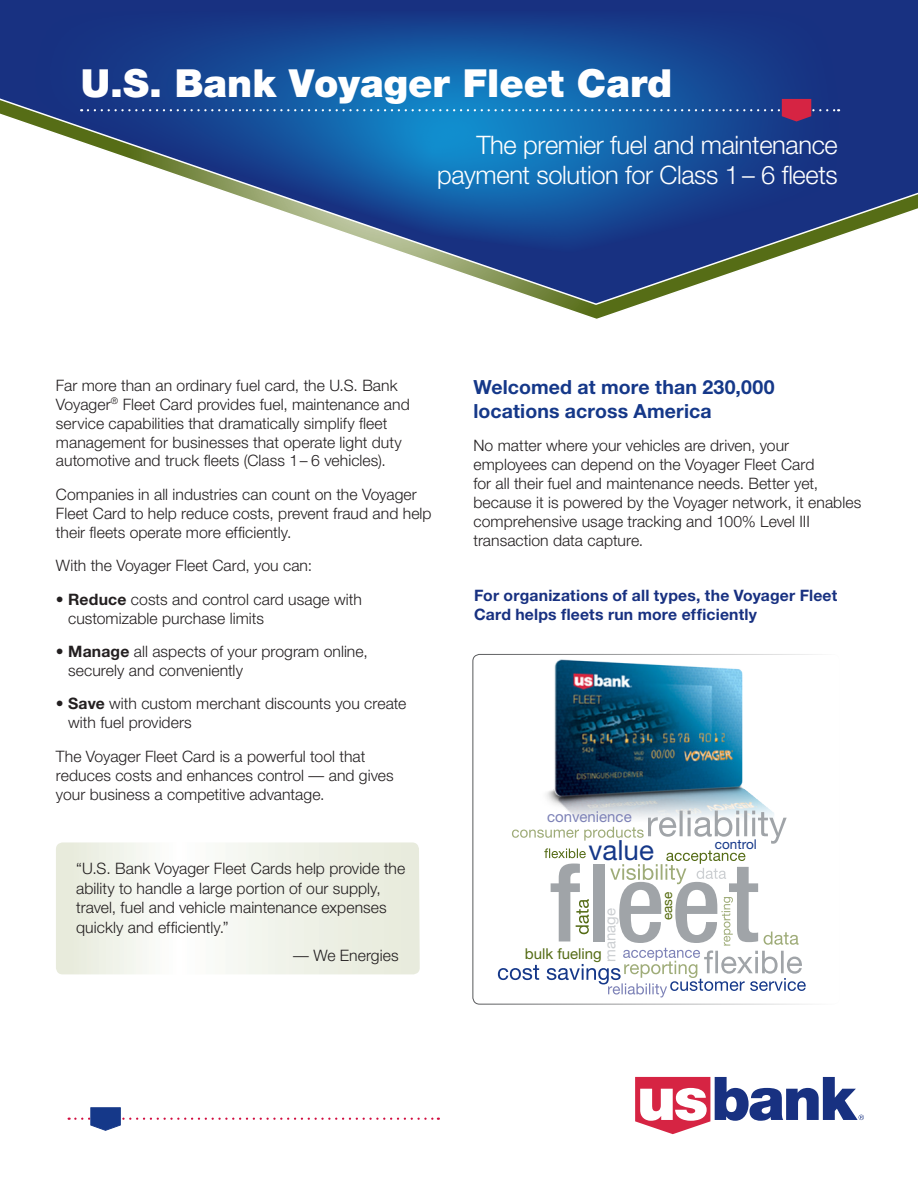
<style>
.page{position:relative;width:918px;height:1188px;background:#fff}
.page>*{position:absolute;margin:0;border:0;box-sizing:border-box;transform-origin:0 0}
.t1{font:900 38.7px "Helvetica Neue";color:#fff}
.t2{font:27.9px "Helvetica Neue";color:#153889}
.t3{font:300 25.5px/30px "Helvetica Neue";letter-spacing:-.015em;color:#fff;text-align:right}
.Body_Copy{font:700 19.5px/24px "Helvetica Neue";letter-spacing:.005em;color:#153889}
.Body_Copy-2{font:300 15.75px/18.9px "Helvetica Neue";letter-spacing:.005em;color:#231f20}
.Body_Copy-3{font:700 15.75px/18.9px "Helvetica Neue";letter-spacing:.015em;color:#183181}
.t4{font:15px "Helvetica Neue";color:#7d82b7}
.t5{font:15px "Helvetica Neue";color:#556c16}
.t6{font:15px "Helvetica Neue";color:#cccfd2}
.t7{font:13.5px "Helvetica Neue";color:#153889}
.t8{font:13.5px "Helvetica Neue";color:#556b0e}
.s1{font-weight:700}
</style>
<div class="page">
<svg style="left:0;top:0;width:918px;height:306px"></svg>
<svg style="left:15px;top:10px;width:834px;height:243px;background:#3c67a3"></svg>
<svg style="left:88px;top:99px;width:751px;height:23px;background:#205ea4"></svg>
<svg style="left:69px;top:1107px;width:370px;height:24px"></svg>
<svg style="left:635px;top:1077px;width:229px;height:57px"></svg>
<img style="left:528px;top:654px;width:246px;height:157px">
<svg style="left:56px;top:842px;width:364px;height:132px"></svg>
<svg style="left:498px;top:811px;width:308px;height:187px"></svg>
<p class="t1" style="left:81px;top:60px;width:593px">U.S. Bank Voyager Fleet Card</p>
<p class="t3" style="left:437px;top:130px;width:402px">The premier fuel and maintenance payment solution for Class 1– 6 fleets</p>
<p class="Body_Copy-2" style="left:56px;top:375px;width:355px">Far more than an ordinary fuel card, the U.S. Bank Voyager<sup>®</sup> Fleet Card provides fuel, maintenance and service capabilities that dramatically simplify fleet management for businesses that operate light duty automotive and truck fleets (Class 1– 6 vehicles).</p>
<p class="Body_Copy-2" style="left:56px;top:485px;width:377px">Companies in all industries can count on the Voyager<br>Fleet Card to help reduce costs, prevent fraud and help their fleets operate more efficiently.</p>
<p class="Body_Copy-2" style="left:56px;top:556px;width:258px">With the Voyager Fleet Card, you can:</p>
<p class="Body_Copy-2" style="left:68px;top:589px;width:295px;text-indent:-12px">• <span class="s1">Reduce</span> costs and control card usage with customizable purchase limits</p>
<p class="Body_Copy-2" style="left:68px;top:642px;width:301px;text-indent:-12px">• <span class="s1">Manage</span> all aspects of your program online, securely and conveniently</p>
<p class="Body_Copy-2" style="left:68px;top:694px;width:340px;text-indent:-12px">• <span class="s1">Save</span> with custom merchant discounts you create with fuel providers</p>
<p class="Body_Copy-2" style="left:56px;top:746px;width:339px">The Voyager Fleet Card is a powerful tool that reduces costs and enhances control — and gives your business a competitive advantage.</p>
<p class="Body_Copy-2" style="left:76px;top:859px;width:331px;line-height:19.5px">“U.S. Bank Voyager Fleet Cards help provide the ability to handle a large portion of our supply, travel, fuel and vehicle maintenance expenses quickly and efficiently.”</p>
<p class="Body_Copy-2" style="left:293px;top:946px;width:107px">— We Energies</p>
<p class="Body_Copy" style="left:473px;top:374px;width:303px">Welcomed at more than 230,000 locations across America</p>
<p class="Body_Copy-2" style="left:473px;top:436px;width:389px">No matter where your vehicles are driven, your employees can depend on the Voyager Fleet Card<br>for all their fuel and maintenance needs. Better yet, because it is powered by the Voyager network, it enables comprehensive usage tracking and 100% Level III transaction data capture.</p>
<p class="Body_Copy-3" style="left:474px;top:586px;width:365px">For organizations of all types, the Voyager Fleet<br>Card helps fleets run more efficiently</p>
<p class="t4" style="left:547px;top:808px;width:86px">convenience</p>
<p class="t2" style="left:589px;top:833px;width:67px">value</p>
<p class="t6" style="left:601px;top:962px;width:55px;rotate:-90deg">manage</p>
<p class="t5" style="left:525px;top:944px;width:78px">bulk fueling</p>
<p class="t8" style="left:659px;top:920px;width:30px;rotate:-90deg">ease</p>
<p class="t7" style="left:715px;top:836px;width:43px">control</p>
</div>
